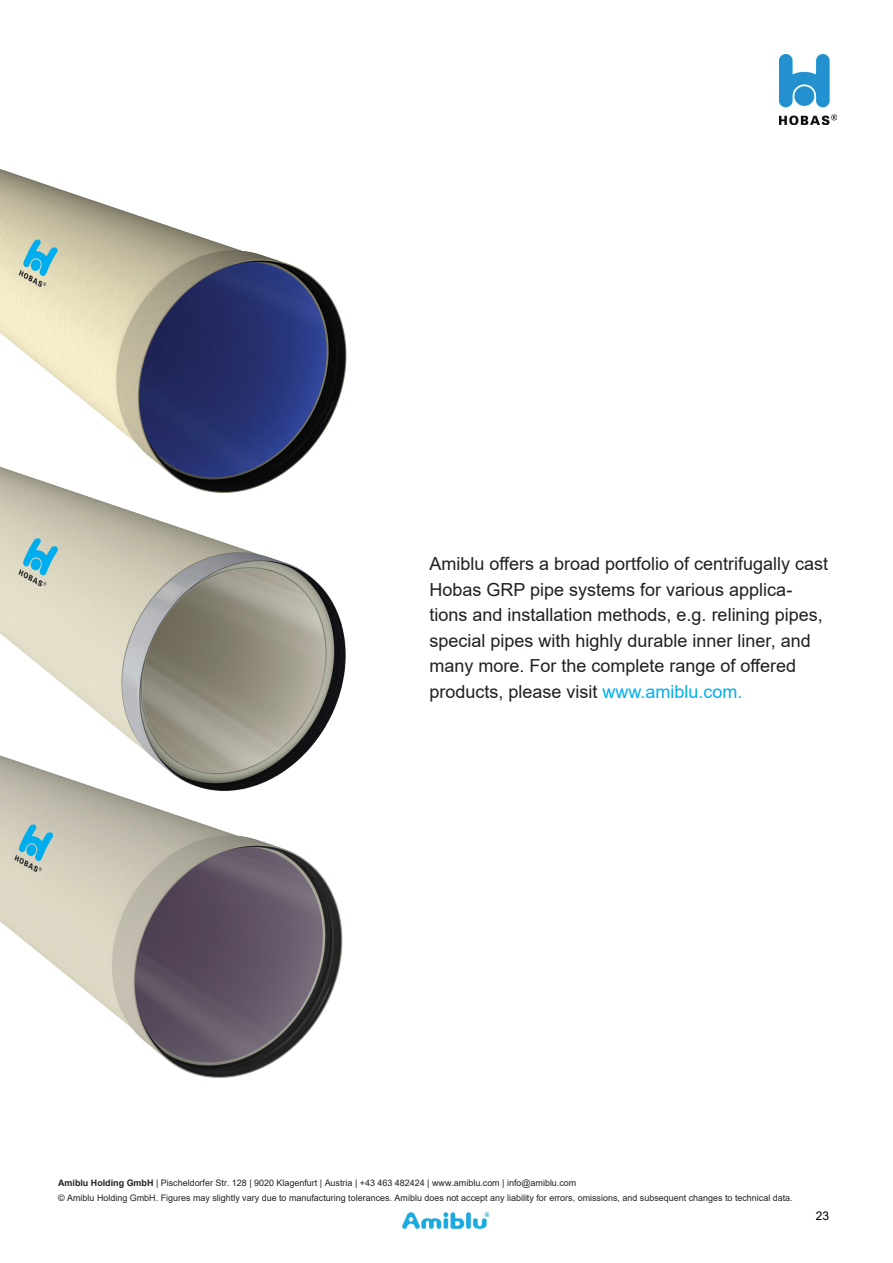
<style>
.page{position:relative;width:893px;height:1263px;background:#fff}
.page>*{position:absolute;margin:0;border:0;box-sizing:border-box;transform-origin:0 0}
.t1{font:18px/25.5px "Arial";color:#231f20}
.t2{font:12px "Arial";color:#000}
.t3{font:9px/15px "Arial";color:#231f20}
.s1{color:#00aeef}
.s2{font-weight:700}
</style>
<div class="page">
<img style="left:779px;top:54px;width:57px;height:70px">
<img style="left:402px;top:1212px;width:88px;height:17px">
<img style="left:0;top:169px;width:347px;height:262px">
<img style="left:0;top:920px;width:343px;height:158px">
<img style="left:0;top:431px;width:346px;height:489px">
<p class="t1" style="left:429px;top:551px;width:400px">Amiblu offers a broad portfolio of centrifugally cast Hobas GRP pipe systems for various applica&shy;tions and installation methods, e.g. relining pipes, special pipes with highly durable inner liner, and many more. For the complete range of offered products, please visit <span class="s1">www.amiblu.com.</span></p>
<p class="t3" style="left:58px;top:1175px;width:736px"><span class="s2">Amiblu Holding GmbH</span> | Pischeldorfer Str. 128 | 9020 Klagenfurt | Austria | +43 463 482424 | www.amiblu.com | info@amiblu.com<br>© Amiblu Holding GmbH. Figures may slightly vary due to manufacturing tolerances. Amiblu does not accept any liability for errors, omissions, and subsequent changes to technical data.</p>
<h2 class="t2" style="left:816px;top:1207px;width:15px">23</h2>
</div>
